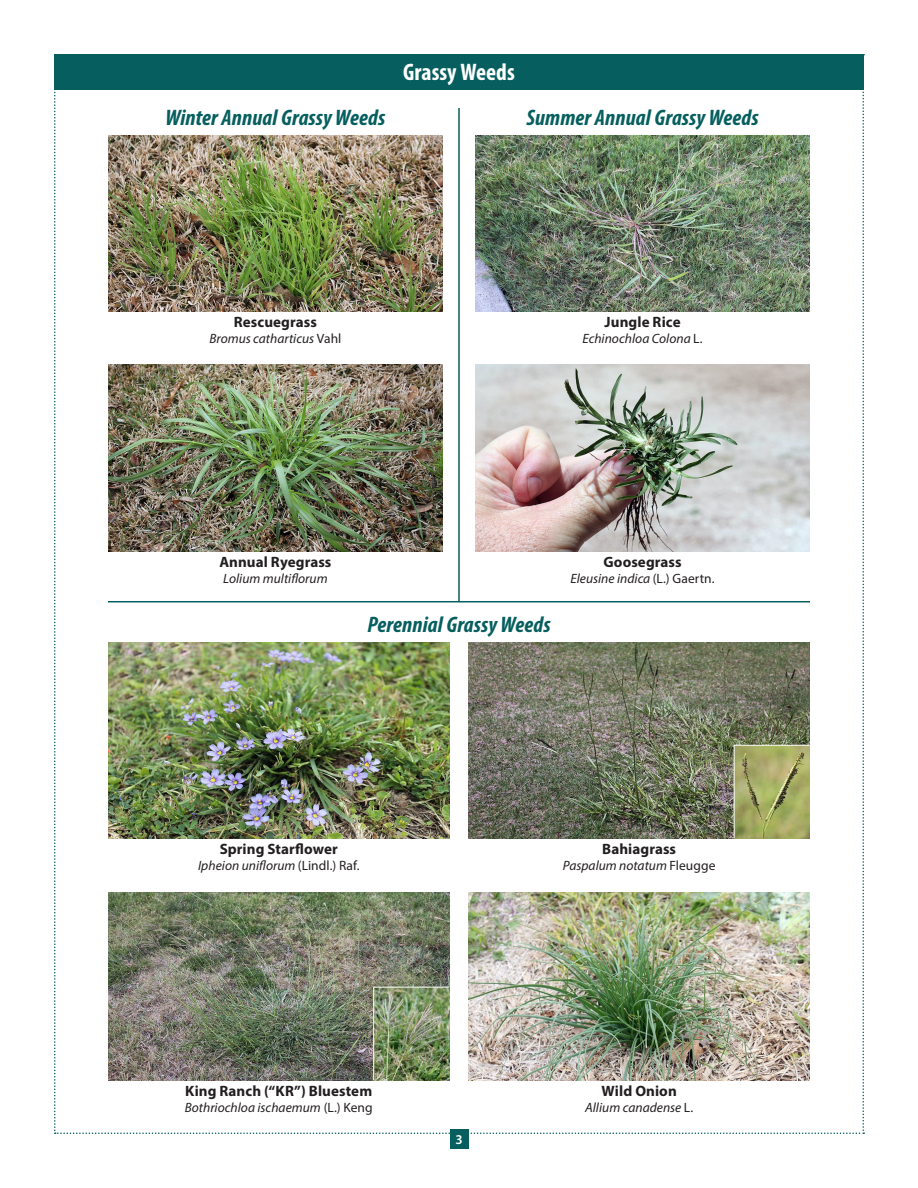
<style>
.page{position:relative;width:918px;height:1188px;background:#fff}
.page>*{position:absolute;margin:0;border:0;box-sizing:border-box;transform-origin:0 0}
.photo_header_1{font:700 condensed 24px "Myriad Pro";color:#fff}
.heading2{font:italic 700 condensed 22.5px "Myriad Pro";letter-spacing:.005em;color:#065f5e}
.photo_header_2{font:italic 700 condensed 22.5px "Myriad Pro";letter-spacing:.005em;color:#065f5e}
.body_text{font:700 15px "Myriad Pro";letter-spacing:.005em;color:#231f20}
.body_text-2{font:italic 13.5px "Myriad Pro";color:#231f20}
.t1{font:600 13.5px "Myriad Pro";color:#fff}
.s1{font-style:normal}
</style>
<div class="page">
<div style="left:450px;top:1129px;width:18px;height:20px;background:#065f5e"></div>
<img style="left:54px;top:54px;width:810px;height:1080px">
<p class="heading2" style="left:165px;top:104px;width:221px">Winter Annual Grassy Weeds</p>
<p class="photo_header_1" style="left:403px;top:57px;width:113px">Grassy Weeds</p>
<p class="heading2" style="left:527px;top:104px;width:234px">Summer Annual Grassy Weeds</p>
<p class="body_text" style="left:234px;top:312px;width:84px">Rescuegrass</p>
<p class="body_text-2" style="left:209px;top:331px;width:134px">Bromus catharticus <span class="s1">Vahl</span></p>
<p class="body_text" style="left:605px;top:312px;width:77px">Jungle Rice</p>
<p class="body_text-2" style="left:582px;top:331px;width:122px">Echinochloa Colona <span class="s1">L.</span></p>
<p class="body_text" style="left:219px;top:552px;width:114px">Annual Ryegrass</p>
<p class="body_text-2" style="left:223px;top:570px;width:106px">Lolium multiflorum</p>
<p class="body_text" style="left:604px;top:552px;width:80px">Goosegrass</p>
<p class="body_text-2" style="left:571px;top:570px;width:146px">Eleusine indica <span class="s1">(L.) Gaertn.</span></p>
<p class="photo_header_2" style="left:367px;top:611px;width:185px">Perennial Grassy Weeds</p>
<p class="body_text" style="left:220px;top:839px;width:120px">Spring Starflower</p>
<p class="body_text-2" style="left:198px;top:858px;width:163px">Ipheion uniflorum <span class="s1">(Lindl.) Raf.</span></p>
<p class="body_text" style="left:602px;top:839px;width:75px">Bahiagrass</p>
<p class="body_text-2" style="left:563px;top:858px;width:154px">Paspalum notatum <span class="s1">Fleugge</span></p>
<p class="body_text" style="left:185px;top:1081px;width:189px">King Ranch (“KR”) Bluestem</p>
<p class="body_text-2" style="left:185px;top:1099px;width:189px">Bothriochloa ischaemum <span class="s1">(L.) Keng</span></p>
<p class="t1" style="left:455px;top:1130px;width:9px">3</p>
<p class="body_text" style="left:602px;top:1081px;width:77px">Wild Onion</p>
<p class="body_text-2" style="left:585px;top:1099px;width:110px">Allium canadense <span class="s1">L.</span></p>
</div>
